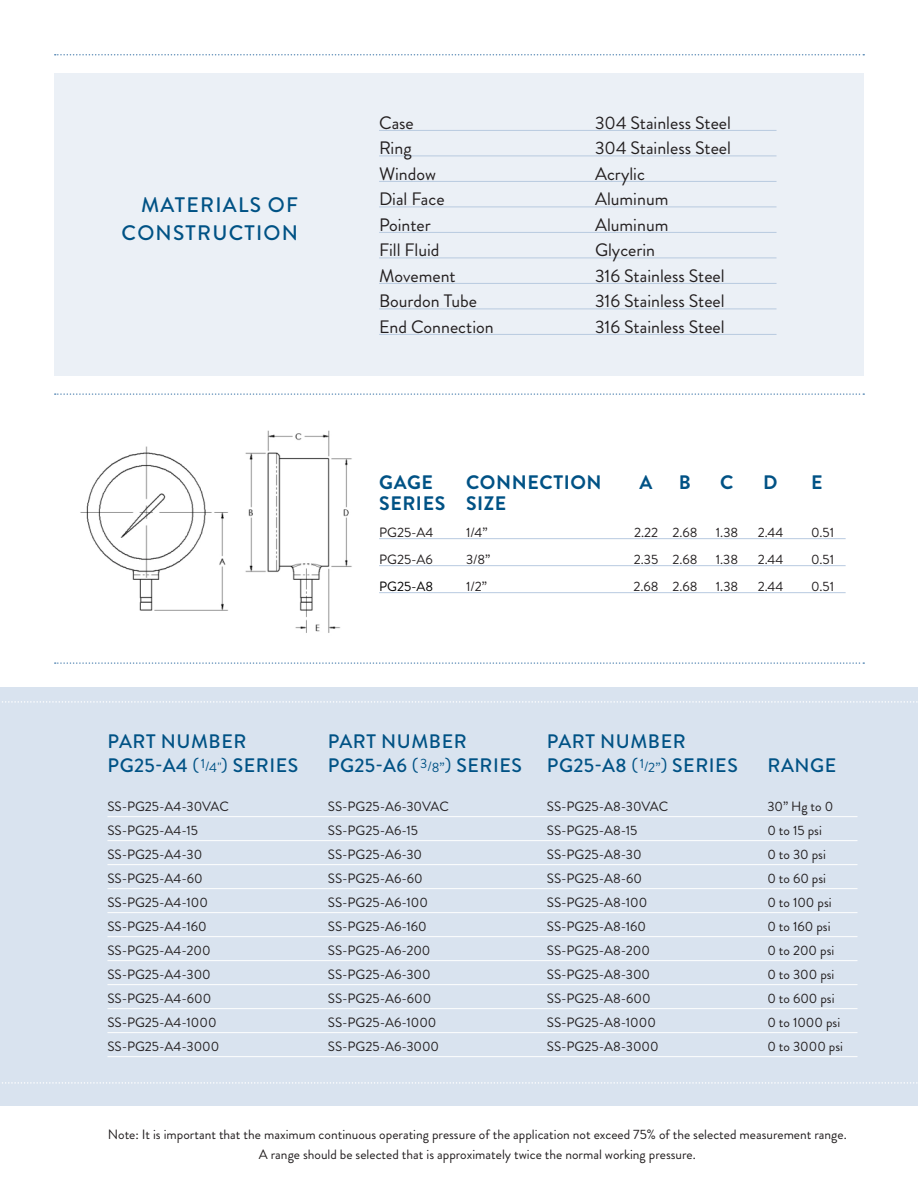
<style>
.page{position:relative;width:918px;height:1188px;background:#fff}
.page>*{position:absolute;margin:0;border:0;box-sizing:border-box;transform-origin:0 0}
.t1{font:500 21px/28.5px "Brandon Grotesque";letter-spacing:.06em;color:#005285;text-align:right}
.t2{font:500 19.5px "Brandon Grotesque";letter-spacing:.03em;color:#005285}
.t3{font:700 19.5px "Brandon Grotesque";letter-spacing:.03em;color:#005285}
.t4{font:18px "Brandon Grotesque";color:#231f20}
.t5{font:13.5px/19.5px "Brandon Grotesque";color:#231f20;text-align:center}
.t6{font:13.5px "Brandon Grotesque";color:#000}
.s1{font-weight:400}
.s2{font-weight:400;font-size:13.5px}
</style>
<div class="page">
<div style="left:54px;top:73px;width:810px;height:303px;background:#ebf0f6"></div>
<div style="left:0;top:687px;width:918px;height:418px;background:#d9e3ef"></div>
<svg style="left:2px;top:701px;width:916px;height:2px"></svg>
<svg style="left:2px;top:1082px;width:916px;height:2px"></svg>
<hr style="left:107px;top:816px;width:751px;height:1px;background:#fff">
<hr style="left:107px;top:840px;width:751px;height:1px;background:#fff">
<hr style="left:107px;top:864px;width:751px;height:1px;background:#fff">
<hr style="left:107px;top:888px;width:751px;height:1px;background:#fff">
<hr style="left:107px;top:912px;width:751px;height:1px;background:#fff">
<hr style="left:107px;top:936px;width:751px;height:1px;background:#fff">
<hr style="left:107px;top:960px;width:751px;height:1px;background:#fff">
<hr style="left:107px;top:984px;width:751px;height:1px;background:#fff">
<hr style="left:107px;top:1008px;width:751px;height:1px;background:#fff">
<hr style="left:107px;top:1032px;width:751px;height:1px;background:#fff">
<hr style="left:107px;top:1056px;width:751px;height:1px;background:#fff">
<hr style="left:379px;top:538px;width:467px;height:1px;background:#b8cae0">
<hr style="left:379px;top:565px;width:467px;height:1px;background:#b8cae0">
<hr style="left:379px;top:592px;width:467px;height:1px;background:#b8cae0">
<img style="left:80px;top:446px;width:148px;height:165px">
<img style="left:245px;top:430px;width:107px;height:203px">
<svg style="left:55px;top:393px;width:809px;height:2px"></svg>
<hr style="left:379px;top:130px;width:398px;height:1px;background:#b8cae0">
<hr style="left:379px;top:156px;width:398px;height:1px;background:#b8cae0">
<hr style="left:379px;top:181px;width:398px;height:1px;background:#b8cae0">
<hr style="left:379px;top:207px;width:398px;height:1px;background:#b8cae0">
<hr style="left:379px;top:232px;width:398px;height:1px;background:#b8cae0">
<hr style="left:379px;top:258px;width:398px;height:1px;background:#b8cae0">
<hr style="left:379px;top:283px;width:398px;height:1px;background:#b8cae0">
<hr style="left:379px;top:309px;width:398px;height:1px;background:#b8cae0">
<hr style="left:379px;top:334px;width:398px;height:1px;background:#b8cae0">
<svg style="left:55px;top:662px;width:809px;height:2px"></svg>
<svg style="left:55px;top:54px;width:809px;height:2px"></svg>
<p class="t1" style="left:122px;top:190px;width:178px">MATERIALS OF<br>CONSTRUCTION</p>
<p class="t4" style="left:379px;top:110px;width:36px">Case</p>
<p class="t4" style="left:595px;top:110px;width:137px">304 Stainless Steel</p>
<p class="t4" style="left:379px;top:136px;width:34px">Ring</p>
<p class="t4" style="left:595px;top:136px;width:137px">304 Stainless Steel</p>
<p class="t4" style="left:379px;top:161px;width:58px">Window</p>
<p class="t4" style="left:595px;top:161px;width:51px">Acrylic</p>
<p class="t4" style="left:379px;top:187px;width:67px">Dial Face</p>
<p class="t4" style="left:595px;top:187px;width:75px">Aluminum</p>
<p class="t4" style="left:379px;top:212px;width:53px">Pointer</p>
<p class="t4" style="left:595px;top:212px;width:75px">Aluminum</p>
<p class="t4" style="left:379px;top:238px;width:62px">Fill Fluid</p>
<p class="t4" style="left:595px;top:238px;width:62px">Glycerin</p>
<p class="t4" style="left:379px;top:263px;width:78px">Movement</p>
<p class="t4" style="left:595px;top:263px;width:131px">316 Stainless Steel</p>
<p class="t4" style="left:379px;top:289px;width:99px">Bourdon Tube</p>
<p class="t4" style="left:595px;top:289px;width:131px">316 Stainless Steel</p>
<p class="t4" style="left:379px;top:314px;width:116px">End Connection</p>
<p class="t4" style="left:595px;top:314px;width:131px">316 Stainless Steel</p>
<p class="t3" style="left:379px;top:469px;width:55px">GAGE</p>
<p class="t3" style="left:466px;top:469px;width:137px">CONNECTION</p>
<p class="t3" style="left:639px;top:469px;width:14px">A</p>
<p class="t3" style="left:679px;top:469px;width:14px">B</p>
<p class="t3" style="left:720px;top:469px;width:15px">C</p>
<p class="t3" style="left:763px;top:469px;width:16px">D</p>
<p class="t3" style="left:811px;top:469px;width:13px">E</p>
<p class="t3" style="left:379px;top:490px;width:129px">SERIES SIZE</p>
<p class="t5" style="left:379px;top:523px;width:56px">PG25-A4</p>
<p class="t5" style="left:466px;top:523px;width:23px">1/4”</p>
<p class="t5" style="left:634px;top:523px;width:65px">2.22 2.68</p>
<p class="t5" style="left:716px;top:523px;width:24px">1.38</p>
<p class="t5" style="left:758px;top:523px;width:27px">2.44</p>
<p class="t5" style="left:811px;top:523px;width:25px">0.51</p>
<p class="t5" style="left:379px;top:550px;width:55px">PG25-A6</p>
<p class="t5" style="left:466px;top:550px;width:26px">3/8”</p>
<p class="t5" style="left:634px;top:550px;width:65px">2.35 2.68</p>
<p class="t5" style="left:716px;top:550px;width:24px">1.38</p>
<p class="t5" style="left:758px;top:550px;width:27px">2.44</p>
<p class="t5" style="left:811px;top:550px;width:25px">0.51</p>
<p class="t6" style="left:379px;top:577px;width:56px">PG25-A8</p>
<p class="t5" style="left:466px;top:577px;width:22px">1/2”</p>
<p class="t5" style="left:634px;top:577px;width:65px">2.68 2.68</p>
<p class="t5" style="left:716px;top:577px;width:24px">1.38</p>
<p class="t5" style="left:758px;top:577px;width:27px">2.44</p>
<p class="t5" style="left:811px;top:577px;width:25px">0.51</p>
<p class="t2" style="left:108px;top:728px;width:140px">PART NUMBER</p>
<p class="t2" style="left:328px;top:728px;width:140px">PART NUMBER</p>
<p class="t2" style="left:547px;top:728px;width:140px">PART NUMBER</p>
<p class="t2" style="left:108px;top:752px;width:192px">PG25-A4 <span class="s1">(</span><sup>1</sup><span class="s2">/4"</span><span class="s1">)</span> SERIES</p>
<p class="t2" style="left:328px;top:752px;width:196px">PG25-A6 <span class="s1">(</span><sup>3</sup><span class="s2">/8”</span><span class="s1">)</span> SERIES</p>
<p class="t2" style="left:547px;top:752px;width:192px">PG25-A8 <span class="s1">(</span><sup>1</sup><span class="s2">/2”</span><span class="s1">)</span> SERIES</p>
<p class="t2" style="left:767px;top:752px;width:70px">RANGE</p>
<p class="t5" style="left:107px;top:797px;width:123px">SS-PG25-A4-30VAC</p>
<p class="t5" style="left:328px;top:797px;width:123px">SS-PG25-A6-30VAC</p>
<p class="t5" style="left:547px;top:797px;width:123px">SS-PG25-A8-30VAC</p>
<p class="t5" style="left:767px;top:797px;width:67px">30” Hg to 0</p>
<p class="t5" style="left:107px;top:821px;width:92px">SS-PG25-A4-15</p>
<p class="t5" style="left:328px;top:821px;width:92px">SS-PG25-A6-15</p>
<p class="t5" style="left:547px;top:821px;width:92px">SS-PG25-A8-15</p>
<p class="t5" style="left:767px;top:821px;width:56px">0 to 15 psi</p>
<p class="t5" style="left:107px;top:845px;width:96px">SS-PG25-A4-30</p>
<p class="t5" style="left:328px;top:845px;width:96px">SS-PG25-A6-30</p>
<p class="t5" style="left:547px;top:845px;width:96px">SS-PG25-A8-30</p>
<p class="t5" style="left:767px;top:845px;width:60px">0 to 30 psi</p>
<p class="t5" style="left:107px;top:869px;width:97px">SS-PG25-A4-60</p>
<p class="t5" style="left:328px;top:869px;width:96px">SS-PG25-A6-60</p>
<p class="t5" style="left:547px;top:869px;width:97px">SS-PG25-A8-60</p>
<p class="t5" style="left:767px;top:869px;width:60px">0 to 60 psi</p>
<p class="t5" style="left:107px;top:893px;width:102px">SS-PG25-A4-100</p>
<p class="t5" style="left:328px;top:893px;width:101px">SS-PG25-A6-100</p>
<p class="t5" style="left:547px;top:893px;width:102px">SS-PG25-A8-100</p>
<p class="t5" style="left:767px;top:893px;width:66px">0 to 100 psi</p>
<p class="t5" style="left:107px;top:917px;width:101px">SS-PG25-A4-160</p>
<p class="t5" style="left:328px;top:917px;width:100px">SS-PG25-A6-160</p>
<p class="t5" style="left:547px;top:917px;width:101px">SS-PG25-A8-160</p>
<p class="t5" style="left:767px;top:917px;width:65px">0 to 160 psi</p>
<p class="t5" style="left:107px;top:941px;width:105px">SS-PG25-A4-200</p>
<p class="t5" style="left:328px;top:941px;width:104px">SS-PG25-A6-200</p>
<p class="t5" style="left:547px;top:941px;width:104px">SS-PG25-A8-200</p>
<p class="t5" style="left:767px;top:941px;width:68px">0 to 200 psi</p>
<p class="t5" style="left:107px;top:965px;width:105px">SS-PG25-A4-300</p>
<p class="t5" style="left:328px;top:965px;width:104px">SS-PG25-A6-300</p>
<p class="t5" style="left:547px;top:965px;width:105px">SS-PG25-A8-300</p>
<p class="t5" style="left:767px;top:965px;width:69px">0 to 300 psi</p>
<p class="t5" style="left:107px;top:989px;width:105px">SS-PG25-A4-600</p>
<p class="t5" style="left:328px;top:989px;width:105px">SS-PG25-A6-600</p>
<p class="t5" style="left:547px;top:989px;width:105px">SS-PG25-A8-600</p>
<p class="t5" style="left:767px;top:989px;width:69px">0 to 600 psi</p>
<p class="t5" style="left:107px;top:1013px;width:111px">SS-PG25-A4-1000</p>
<p class="t5" style="left:328px;top:1013px;width:110px">SS-PG25-A6-1000</p>
<p class="t5" style="left:547px;top:1013px;width:110px">SS-PG25-A8-1000</p>
<p class="t5" style="left:767px;top:1013px;width:74px">0 to 1000 psi</p>
<p class="t5" style="left:107px;top:1037px;width:113px">SS-PG25-A4-3000</p>
<p class="t5" style="left:328px;top:1037px;width:113px">SS-PG25-A6-3000</p>
<p class="t5" style="left:547px;top:1037px;width:113px">SS-PG25-A8-3000</p>
<p class="t5" style="left:767px;top:1037px;width:77px">0 to 3000 psi</p>
<p class="t5" style="left:108px;top:1125px;width:740px">Note: It is important that the maximum continuous operating pressure of the application not exceed 75% of the selected measurement range.<br>A range should be selected that is approximately twice the normal working pressure.</p>
</div>
